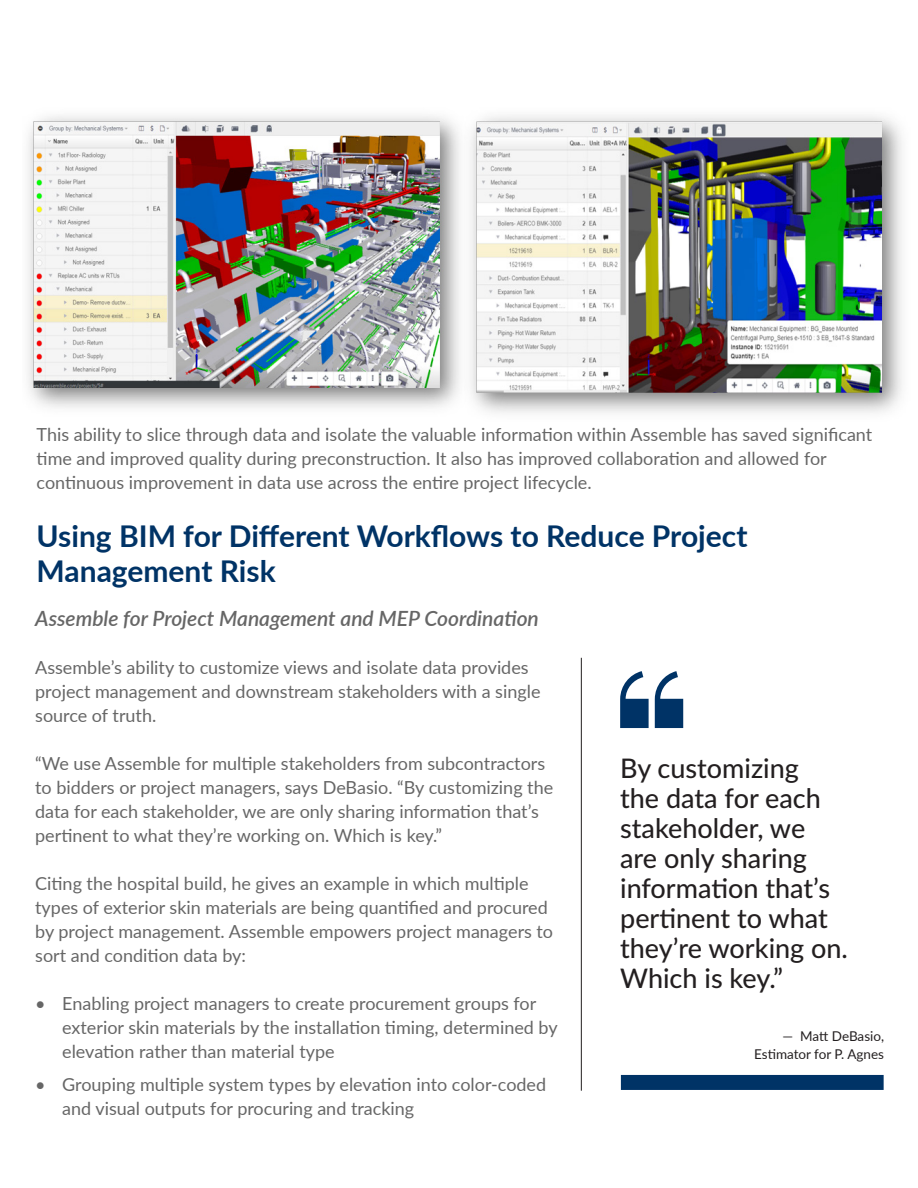
<style>
.page{position:relative;width:918px;height:1188px;background:#fff}
.page>*{position:absolute;margin:0;border:0;box-sizing:border-box;transform-origin:0 0}
.Body_Text{font:700 30px/34.5px "Lato";color:#036}
.Quotes{font:500 27px/30px "Lato";color:#231f20}
.Body_Text-2{font:italic 600 21px "Lato";color:#666}
.Body_Text-3{font:18px/24px "Lato";color:#666}
.Body_Text-4{font:13.5px/18px "Lato";color:#231f20;text-align:right}
</style>
<div class="page">
<img style="left:28px;top:116px;width:432px;height:292px">
<img style="left:470px;top:115px;width:432px;height:298px">
<div style="left:621px;top:1075px;width:263px;height:15px;background:#036"></div>
<svg style="left:620px;top:671px;width:63px;height:57px"></svg>
<hr style="left:581px;top:658px;width:1px;height:433px;background:#231f20">
<p class="Body_Text-3" style="left:37px;top:421px;width:837px">This ability to slice through data and isolate the valuable information within Assemble has saved significant time and improved quality during preconstruction. It also has improved collaboration and allowed for continuous improvement in data use across the entire project lifecycle.</p>
<p class="Body_Text" style="left:37px;top:518px;width:712px">Using BIM for Different Workflows to Reduce Project<br>Management Risk</p>
<p class="Body_Text-2" style="left:35px;top:604px;width:505px">Assemble for Project Management and MEP Coordination</p>
<p class="Body_Text-3" style="left:35px;top:655px;width:507px">Assemble’s ability to customize views and isolate data provides project management and downstream stakeholders with a single source of truth.</p>
<p class="Body_Text-3" style="left:35px;top:751px;width:520px">“We use Assemble for multiple stakeholders from subcontractors to bidders or project managers, says DeBasio. “By customizing the data for each stakeholder, we are only sharing information that’s pertinent to what they’re working on. Which is key.”</p>
<p class="Body_Text-3" style="left:35px;top:871px;width:519px">Citing the hospital build, he gives an example in which multiple types of exterior skin materials are being quantified and procured by project management. Assemble empowers project managers to sort and condition data by:</p>
<p class="Body_Text-3" style="left:62px;top:991px;width:497px;text-indent:-27px">• Enabling project managers to create procurement groups for exterior skin materials by the installation timing, determined by elevation rather than material type</p>
<p class="Body_Text-3" style="left:62px;top:1072px;width:486px;text-indent:-27px">• Grouping multiple system types by elevation into color-coded and visual outputs for procuring and tracking</p>
<p class="Quotes" style="left:620px;top:752px;width:229px">By customizing<br>the data for each stakeholder, we are only sharing information that’s pertinent to what they’re working on.<br>Which is key.”</p>
<p class="Body_Text-4" style="left:754px;top:1027px;width:131px">— Matt DeBasio,<br>Estimator for P. Agnes</p>
</div>
